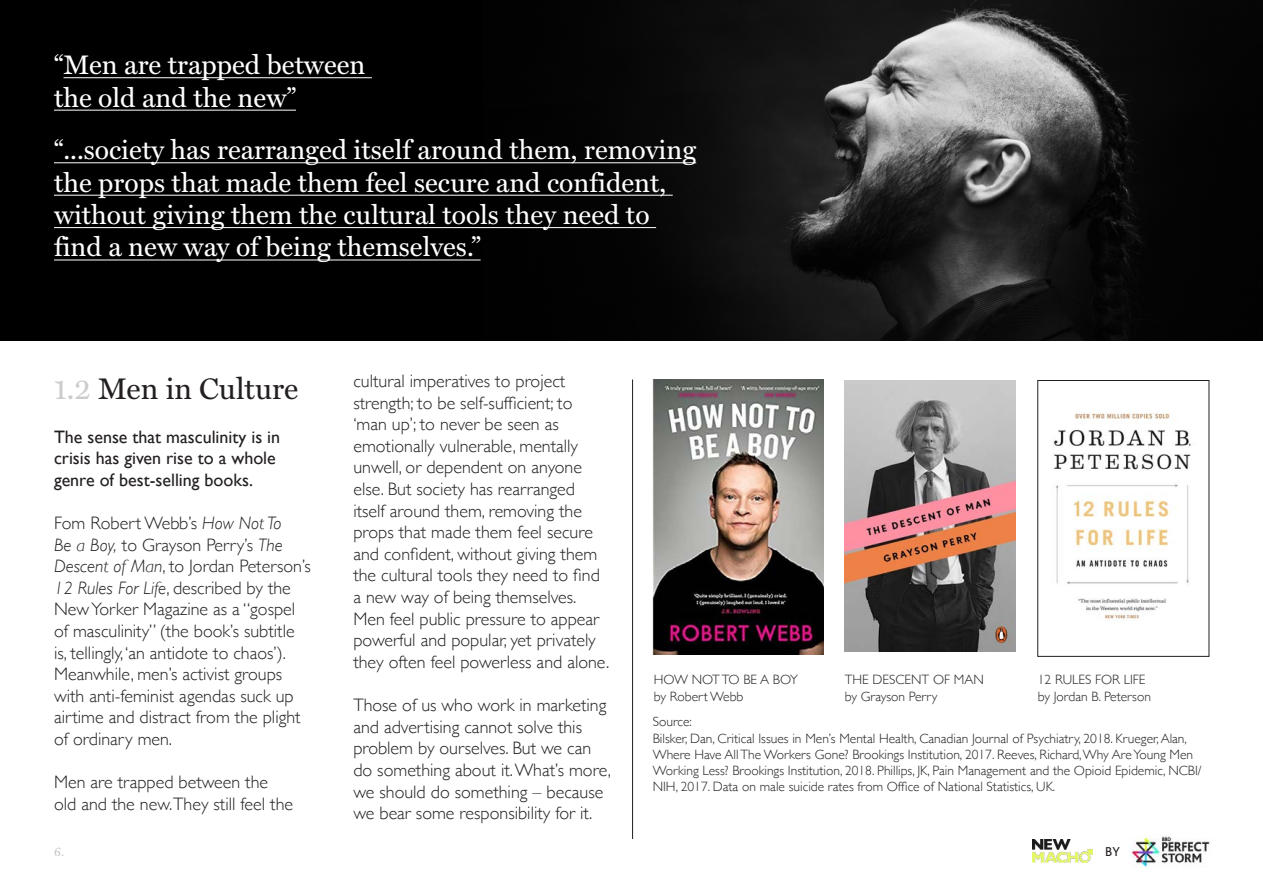
<style>
.page{position:relative;width:1263px;height:893px;background:#fff}
.page>*{position:absolute;margin:0;border:0;box-sizing:border-box;transform-origin:0 0}
.t1{font:30px "Miller Text Roman";color:#231f20}
.t2{font:27px "Miller Text Roman";color:#fff}
.t3{font:300 18px/21.6px "Gill Sans";color:#231f20}
.t4{font:18px/21.6px "Gill Sans";color:#231f20}
.t5{font:300 13.5px/16.2px "Gill Sans";color:#231f20}
.t6{font:300 13.5px "Gill Sans";letter-spacing:-.02em;color:#231f20}
.t7{font:13.5px "Bliss";color:#231f20}
.t8{font:12px "Miller Text Roman";color:#c1c3c2}
.s1{color:#ccc}
.s2{font-style:italic}
</style>
<div class="page">
<img style="left:1032px;top:839px;width:61px;height:24px">
<img style="left:1129px;top:836px;width:81px;height:32px">
<div style="left:0;top:0;width:1263px;height:340px;background:#000"></div>
<img style="left:483px;top:0;width:662px;height:340px">
<hr style="left:64px;top:77px;width:308px;height:1px;background:#fff">
<hr style="left:54px;top:110px;width:242px;height:1px;background:#fff">
<hr style="left:54px;top:163px;width:642px;height:1px;background:#fff">
<hr style="left:54px;top:195px;width:619px;height:1px;background:#fff">
<hr style="left:54px;top:227px;width:602px;height:1px;background:#fff">
<hr style="left:54px;top:260px;width:427px;height:1px;background:#fff">
<img style="left:653px;top:379px;width:171px;height:276px">
<img style="left:845px;top:380px;width:171px;height:272px">
<img style="left:1053px;top:412px;width:138px;height:209px">
<hr style="left:632px;top:379px;width:1px;height:460px;background:#231f20">
<p class="t2" style="left:54px;top:49px;width:313px">“Men are trapped between</p>
<p class="t2" style="left:54px;top:81px;width:244px">the old and the new”</p>
<p class="t2" style="left:54px;top:134px;width:644px">“...society has rearranged itself around them, removing</p>
<p class="t2" style="left:54px;top:166px;width:614px">the props that made them feel secure and confident,</p>
<p class="t2" style="left:54px;top:199px;width:597px">without giving them the cultural tools they need to</p>
<p class="t2" style="left:54px;top:231px;width:428px">find a new way of being themselves.”</p>
<p class="t1" style="left:54px;top:371px;width:246px"><span class="s1">1.2</span> Men in Culture</p>
<p class="t4" style="left:54px;top:425px;width:228px">The sense that masculinity is in crisis has given rise to a whole genre of best-selling books.</p>
<p class="t3" style="left:54px;top:511px;width:258px">Fom Robert Webb’s <span class="s2">How Not To<br>Be a Boy,</span> to Grayson Perry’s <span class="s2">The<br>Descent of Man</span>, to Jordan Peterson’s<br><span class="s2">12 Rules For Life</span>, described by the<br>New Yorker Magazine as a “gospel of masculinity” (the book’s subtitle is, tellingly, ‘an antidote to chaos’).<br>Meanwhile, men’s activist groups with anti-feminist agendas suck up airtime and distract from the plight of ordinary men.</p>
<p class="t3" style="left:54px;top:771px;width:241px">Men are trapped between the old and the new.They still feel the</p>
<p class="t3" style="left:353px;top:370px;width:257px">cultural imperatives to project strength; to be self-sufficient; to ‘man up’; to never be seen as emotionally vulnerable, mentally unwell, or dependent on anyone else. But society has rearranged itself around them, removing the props that made them feel secure and confident, without giving them the cultural tools they need to find a new way of being themselves.<br>Men feel public pressure to appear powerful and popular, yet privately they often feel powerless and alone.</p>
<p class="t3" style="left:353px;top:694px;width:259px">Those of us who work in marketing and advertising cannot solve this problem by ourselves. But we can do something about it. What’s more, we should do something – because we bear some responsibility for it.</p>
<p class="t6" style="left:654px;top:669px;width:146px">HOW NOT TO BE A BOY</p>
<p class="t5" style="left:654px;top:687px;width:91px">by Robert Webb</p>
<p class="t5" style="left:845px;top:671px;width:141px">THE DESCENT OF MAN</p>
<p class="t5" style="left:845px;top:687px;width:94px">by Grayson Perry</p>
<p class="t5" style="left:1038px;top:671px;width:109px">12 RULES FOR LIFE</p>
<p class="t5" style="left:1038px;top:687px;width:115px">by Jordan B. Peterson</p>
<p class="t5" style="left:653px;top:713px;width:41px">Source:</p>
<p class="t5" style="left:653px;top:729px;width:550px">Bilsker, Dan, Critical Issues in Men’s Mental Health, Canadian Journal of Psychiatry, 2018. Krueger, Alan, Where Have All The Workers Gone? Brookings Institution, 2017. Reeves, Richard, Why Are Young Men Working Less? Brookings Institution, 2018. Phillips, JK, Pain Management and the Opioid Epidemic, NCBI/ NIH, 2017. Data on male suicide rates from Office of National Statistics, UK.</p>
<p class="t8" style="left:54px;top:845px;width:11px">6.</p>
<p class="t7" style="left:1105px;top:845px;width:16px">BY</p>
</div>
